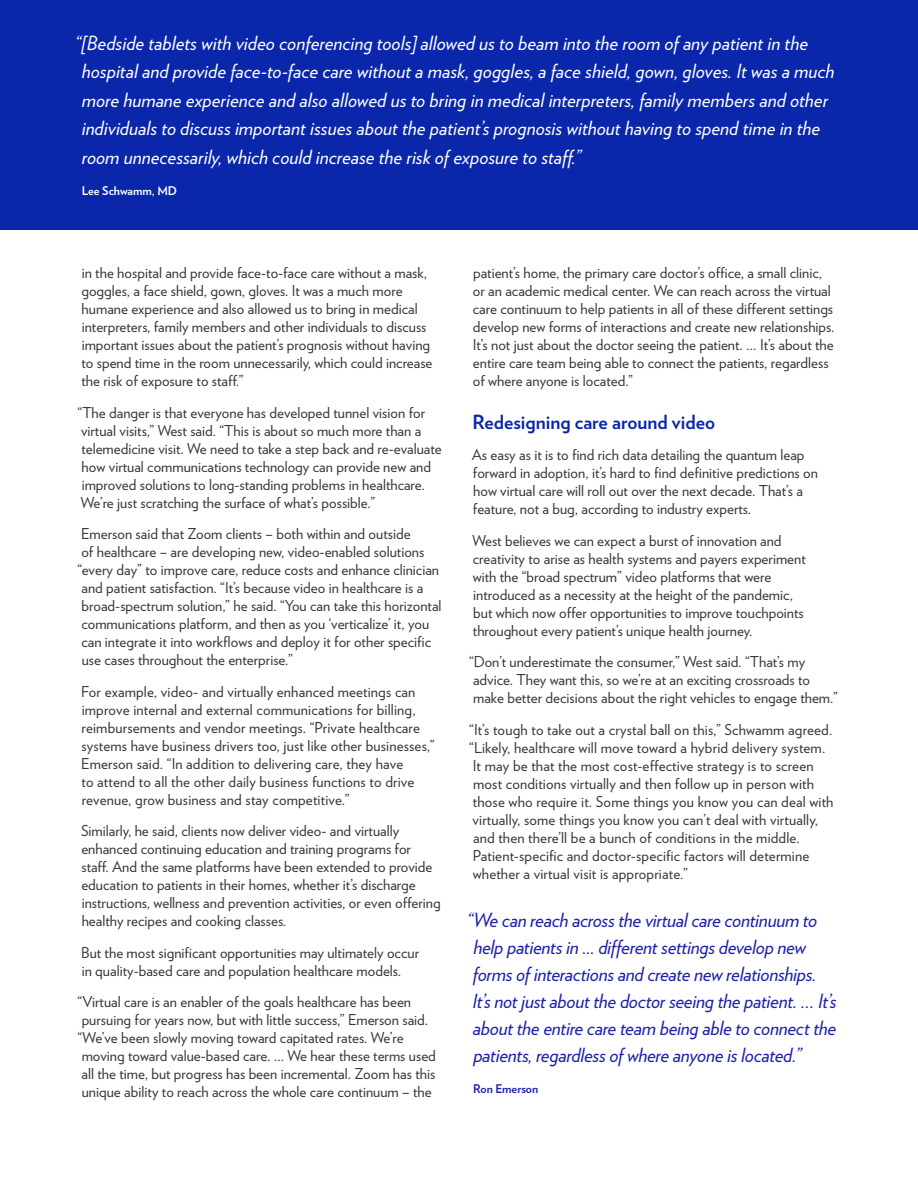
<style>
.page{position:relative;width:918px;height:1188px;background:#fff}
.page>*{position:absolute;margin:0;border:0;box-sizing:border-box;transform-origin:0 0}
.t1{font:italic 19.5px/28.5px "Verlag";color:#fff}
.t2{font:italic 19.5px/27px "Verlag";letter-spacing:-.015em;color:#1e22aa}
.t3{font:700 19.5px "Verlag";color:#0a26aa}
.t4{font:15px/18px "Verlag";color:#3b3936}
.t5{font:700 12px "Verlag";color:#fff}
.t6{font:700 12px "Verlag";color:#1e22aa}
</style>
<div class="page">
<div style="left:0;top:0;width:918px;height:230px;background:#0a26aa"></div>
<p class="t1" style="left:82px;top:27px;width:754px;text-indent:-6px">“[Bedside tablets with video conferencing tools] allowed us to beam into the room of any patient in the hospital and provide face-to-face care without a mask, goggles, a face shield, gown, gloves. It was a much more humane experience and also allowed us to bring in medical interpreters, family members and other individuals to discuss important issues about the patient’s prognosis without having to spend time in the room unnecessarily, which could increase the risk of exposure to staff.”</p>
<p class="t5" style="left:82px;top:182px;width:97px">Lee Schwamm, MD</p>
<p class="t4" style="left:81px;top:263px;width:353px">in the hospital and provide face-to-face care without a mask, goggles, a face shield, gown, gloves. It was a much more humane experience and also allowed us to bring in medical interpreters, family members and other individuals to discuss important issues about the patient’s prognosis without having to spend time in the room unnecessarily, which could increase the risk of exposure to staff.”</p>
<p class="t4" style="left:78px;top:403px;width:366px">“The danger is that everyone has developed tunnel vision for virtual visits,” West said. “This is about so much more than a telemedicine visit. We need to take a step back and re-evaluate how virtual communications technology can provide new and improved solutions to long-standing problems in healthcare.<br>We’re just scratching the surface of what’s possible.”</p>
<p class="t4" style="left:78px;top:524px;width:366px">Emerson said that Zoom clients – both within and outside<br>of healthcare – are developing new, video-enabled solutions “every day” to improve care, reduce costs and enhance clinician and patient satisfaction. “It’s because video in healthcare is a broad-spectrum solution,” he said. “You can take this horizontal communications platform, and then as you ‘verticalize’ it, you can integrate it into workflows and deploy it for other specific use cases throughout the enterprise.”</p>
<p class="t4" style="left:81px;top:682px;width:355px">For example, video- and virtually enhanced meetings can improve internal and external communications for billing, reimbursements and vendor meetings. “Private healthcare systems have business drivers too, just like other businesses,” Emerson said. “In addition to delivering care, they have<br>to attend to all the other daily business functions to drive revenue, grow business and stay competitive.”</p>
<p class="t4" style="left:81px;top:821px;width:361px">Similarly, he said, clients now deliver video- and virtually enhanced continuing education and training programs for staff. And the same platforms have been extended to provide education to patients in their homes, whether it’s discharge instructions, wellness and prevention activities, or even offering healthy recipes and cooking classes.</p>
<p class="t4" style="left:81px;top:943px;width:339px">But the most significant opportunities may ultimately occur in quality-based care and population healthcare models.</p>
<p class="t4" style="left:78px;top:992px;width:360px">“Virtual care is an enabler of the goals healthcare has been pursuing for years now, but with little success,” Emerson said. “We’ve been slowly moving toward capitated rates. We’re moving toward value-based care. … We hear these terms used all the time, but progress has been incremental. Zoom has this unique ability to reach across the whole care continuum – the</p>
<p class="t4" style="left:473px;top:263px;width:363px">patient’s home, the primary care doctor’s office, a small clinic, or an academic medical center. We can reach across the virtual care continuum to help patients in all of these different settings develop new forms of interactions and create new relationships.<br>It’s not just about the doctor seeing the patient. … It’s about the entire care team being able to connect the patients, regardless of where anyone is located.”</p>
<h1 class="t3" style="left:472px;top:407px;width:244px">Redesigning care around video</h1>
<p class="t4" style="left:472px;top:445px;width:348px">As easy as it is to find rich data detailing the quantum leap forward in adoption, it’s hard to find definitive predictions on how virtual care will roll out over the next decade. That’s a feature, not a bug, according to industry experts.</p>
<p class="t4" style="left:472px;top:531px;width:335px">West believes we can expect a burst of innovation and creativity to arise as health systems and payers experiment with the “broad spectrum” video platforms that were introduced as a necessity at the height of the pandemic, but which now offer opportunities to improve touchpoints throughout every patient’s unique health journey.</p>
<p class="t4" style="left:469px;top:652px;width:370px">“Don’t underestimate the consumer,” West said. “That’s my advice. They want this, so we’re at an exciting crossroads to make better decisions about the right vehicles to engage them.”</p>
<p class="t4" style="left:469px;top:720px;width:366px">“It’s tough to take out a crystal ball on this,” Schwamm agreed. “Likely, healthcare will move toward a hybrid delivery system.<br>It may be that the most cost-effective strategy is to screen most conditions virtually and then follow up in person with those who require it. Some things you know you can deal with virtually, some things you know you can’t deal with virtually, and then there’ll be a bunch of conditions in the middle.<br>Patient-specific and doctor-specific factors will determine whether a virtual visit is appropriate.”</p>
<p class="t2" style="left:467px;top:905px;width:371px">“We can reach across the virtual care continuum to help patients in ... different settings develop new forms of interactions and create new relationships.<br>It’s not just about the doctor seeing the patient. … It’s about the entire care team being able to connect the patients, regardless of where anyone is located.”</p>
<p class="t6" style="left:473px;top:1079px;width:67px">Ron Emerson</p>
</div>
